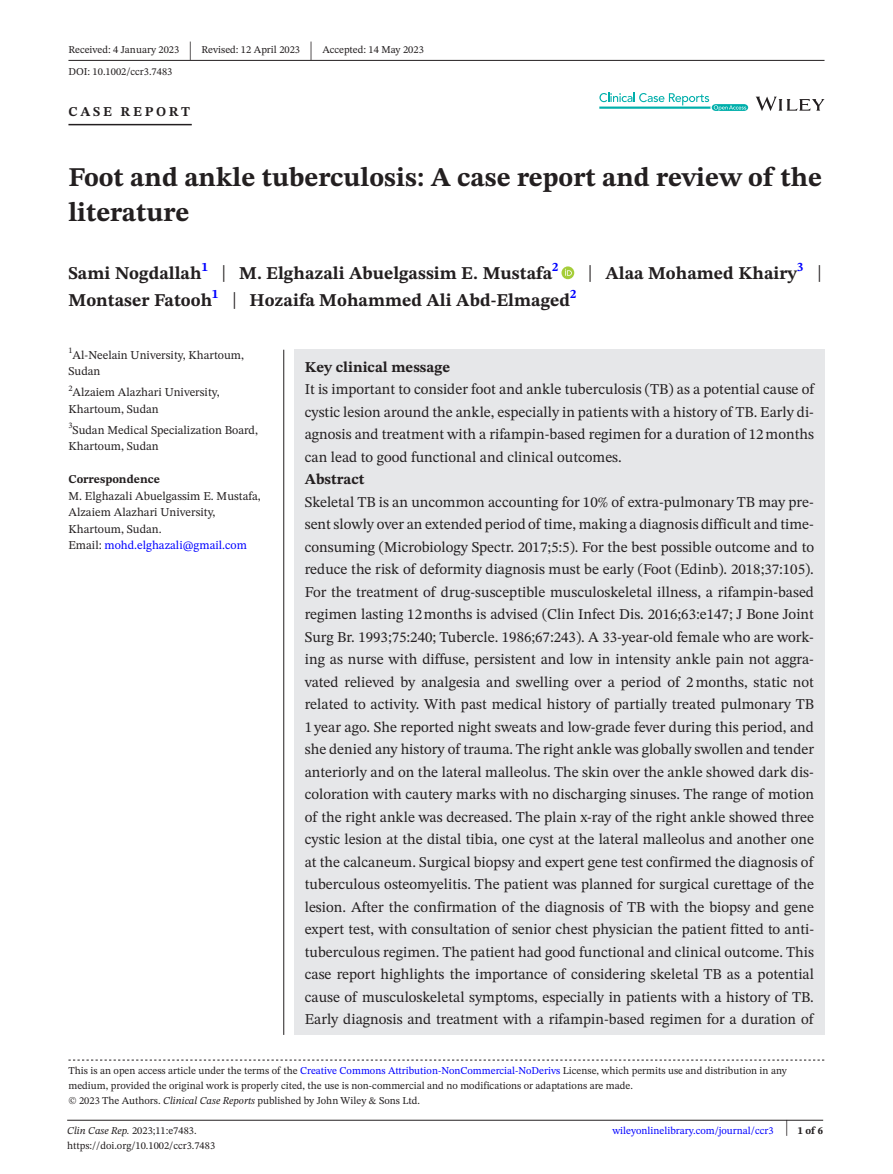
<style>
.page{position:relative;width:893px;height:1174px;background:#fff}
.page>*{position:absolute;margin:0;border:0;box-sizing:border-box;transform-origin:0 0}
.t1{font:700 27px/34.5px "STIX Two Text";color:#231f20}
.t2{font:25.65px "STIX Two Text";color:#231f20;scale:.49 1}
.t3{font:700 18px "STIX Two Text";color:#231f20}
.t4{font:15px/22.5px "STIX Two Text";color:#231f20;text-align:justify}
.t5{font:700 15px "STIX Two Text";color:#231f20}
.t6{font:700 13.5px "STIX Two Text";letter-spacing:.2em;color:#231f20}
.t7{font:12px/16.5px "STIX Two Text";color:#231f20}
.t8{font:700 12px "STIX Two Text";color:#231f20}
.t9{font:10.5px/15px "STIX Two Text";color:#231f20}
.t10{font:10.5px "STIX Two Text";color:#00f}
.t11{font:700 10.5px "STIX Two Text";color:#231f20}
.s1{font-weight:400;font-size:23.4px}
.s2{color:#00f}
.s3{font-style:italic}
.s4{font-weight:400;font-size:22.2px}
</style>
<div class="page">
<hr style="left:67px;top:1119px;width:756px;height:1px;background:#231f20">
<svg style="left:756px;top:97px;width:68px;height:14px"></svg>
<svg style="left:599px;top:93px;width:149px;height:18px"></svg>
<hr style="left:68px;top:60px;width:756px;height:1px;background:#231f20">
<hr style="left:68px;top:124px;width:124px;height:1px;background:#231f20">
<svg style="left:561px;top:266px;width:13px;height:13px"></svg>
<svg style="left:565px;top:269px;width:7px;height:7px"></svg>
<svg style="left:68px;top:1059px;width:756px;height:1px"></svg>
<div style="left:294px;top:350px;width:530px;height:685px;background:#e6e7e9"></div>
<hr style="left:283px;top:350px;width:1px;height:685px;background:#231f20">
<p class="t9" style="left:68px;top:42px;width:112px">Received: 4 January 2023</p>
<h2 class="t2" style="left:189px;top:32px;width:8px">|</h2>
<p class="t9" style="left:202px;top:42px;width:100px">Revised: 12 April 2023</p>
<h2 class="t2" style="left:310px;top:32px;width:8px">|</h2>
<p class="t9" style="left:322px;top:42px;width:103px">Accepted: 14 May 2023</p>
<p class="t9" style="left:68px;top:64px;width:105px">DOI: 10.1002/ccr3.7483</p>
<p class="t6" style="left:68px;top:101px;width:123px">CASE REPORT</p>
<h1 class="t1" style="left:68px;top:161px;width:755px">Foot and ankle tuberculosis: A case report and review of the literature</h1>
<p class="t3" style="left:68px;top:260px;width:492px">Sami Nogdallah<sup>1</sup> <span class="s1">|</span> M. Elghazali Abuelgassim E. Mustafa<sup>2</sup></p>
<p class="t3" style="left:588px;top:260px;width:235px"><span class="s1">|</span> Alaa Mohamed Khairy<sup>3</sup> <span class="s1">|</span></p>
<p class="t3" style="left:68px;top:287px;width:509px">Montaser Fatooh<sup>1</sup> <span class="s1">|</span> Hozaifa Mohammed Ali Abd-Elmaged<sup>2</sup></p>
<p class="t7" style="left:68px;top:346px;width:177px"><sup>1</sup>Al-Neelain University, Khartoum,<br>Sudan</p>
<p class="t7" style="left:68px;top:384px;width:153px"><sup>2</sup>Alzaiem Alazhari University,<br>Khartoum, Sudan</p>
<p class="t7" style="left:68px;top:421px;width:191px"><sup>3</sup>Sudan Medical Specialization Board,<br>Khartoum, Sudan</p>
<p class="t8" style="left:68px;top:471px;width:93px">Correspondence</p>
<p class="t7" style="left:68px;top:487px;width:194px">M. Elghazali Abuelgassim E. Mustafa,<br>Alzaiem Alazhari University,<br>Khartoum, Sudan.<br>Email: <span class="s2">mohd.elghazali@gmail.com</span></p>
<p class="t5" style="left:305px;top:356px;width:147px">Key clinical message</p>
<p class="t4" style="left:305px;top:378px;width:511px">It is important to consider foot and ankle tuberculosis (TB) as a potential cause of cystic lesion around the ankle, especially in patients with a history of TB. Early di&shy;agnosis and treatment with a rifampin-based regimen for a duration of 12months can lead to good functional and clinical outcomes.</p>
<p class="t5" style="left:305px;top:468px;width:61px">Abstract</p>
<p class="t4" style="left:305px;top:490px;width:511px">Skeletal TB is an uncommon accounting for 10% of extra-pulmonary TB may pre&shy;sent slowly over an extended period of time, making a diagnosis difficult and time&shy;consuming (Microbiology Spectr. 2017;5:5). For the best possible outcome and to reduce the risk of deformity diagnosis must be early (Foot (Edinb). 2018;37:105).<br>For the treatment of drug-susceptible musculoskeletal illness, a rifampin-based regimen lasting 12months is advised (Clin Infect Dis. 2016;63:e147; J Bone Joint Surg Br. 1993;75:240; Tubercle. 1986;67:243). A 33-year-old female who are work&shy;ing as nurse with diffuse, persistent and low in intensity ankle pain not aggra&shy;vated relieved by analgesia and swelling over a period of 2months, static not related to activity. With past medical history of partially treated pulmonary TB 1 year ago. She reported night sweats and low-grade fever during this period, and she denied any history of trauma. The right ankle was globally swollen and tender anteriorly and on the lateral malleolus. The skin over the ankle showed dark dis&shy;coloration with cautery marks with no discharging sinuses. The range of motion of the right ankle was decreased. The plain x-ray of the right ankle showed three cystic lesion at the distal tibia, one cyst at the lateral malleolus and another one at the calcaneum. Surgical biopsy and expert gene test confirmed the diagnosis of tuberculous osteomyelitis. The patient was planned for surgical curettage of the lesion. After the confirmation of the diagnosis of TB with the biopsy and gene expert test, with consultation of senior chest physician the patient fitted to anti&shy;tuberculous regimen. The patient had good functional and clinical outcome. This case report highlights the importance of considering skeletal TB as a potential cause of musculoskeletal symptoms, especially in patients with a history of TB.<br>Early diagnosis and treatment with a rifampin-based regimen for a duration of</p>
<p class="t9" style="left:68px;top:1063px;width:720px">This is an open access article under the terms of the <span class="s2">Creative Commons Attribution-NonCommercial-NoDerivs</span> License, which permits use and distribution in any medium, provided the original work is properly cited, the use is non-commercial and no modifications or adaptations are made.<br>© 2023 The Authors. <span class="s3">Clinical Case Reports</span> published by John Wiley &amp; Sons Ltd.</p>
<p class="t9" style="left:67px;top:1123px;width:131px"><span class="s3">Clin Case Rep.</span> 2023;11:e7483.</p>
<p class="t11" style="left:785px;top:1123px;width:39px"><span class="s4">|</span> 1 of 6</p>
<p class="t9" style="left:67px;top:1138px;width:150px">https://doi.org/10.1002/ccr3.7483</p>
<p class="t10" style="left:612px;top:1123px;width:163px">wileyonlinelibrary.com/journal/ccr3</p>
</div>
